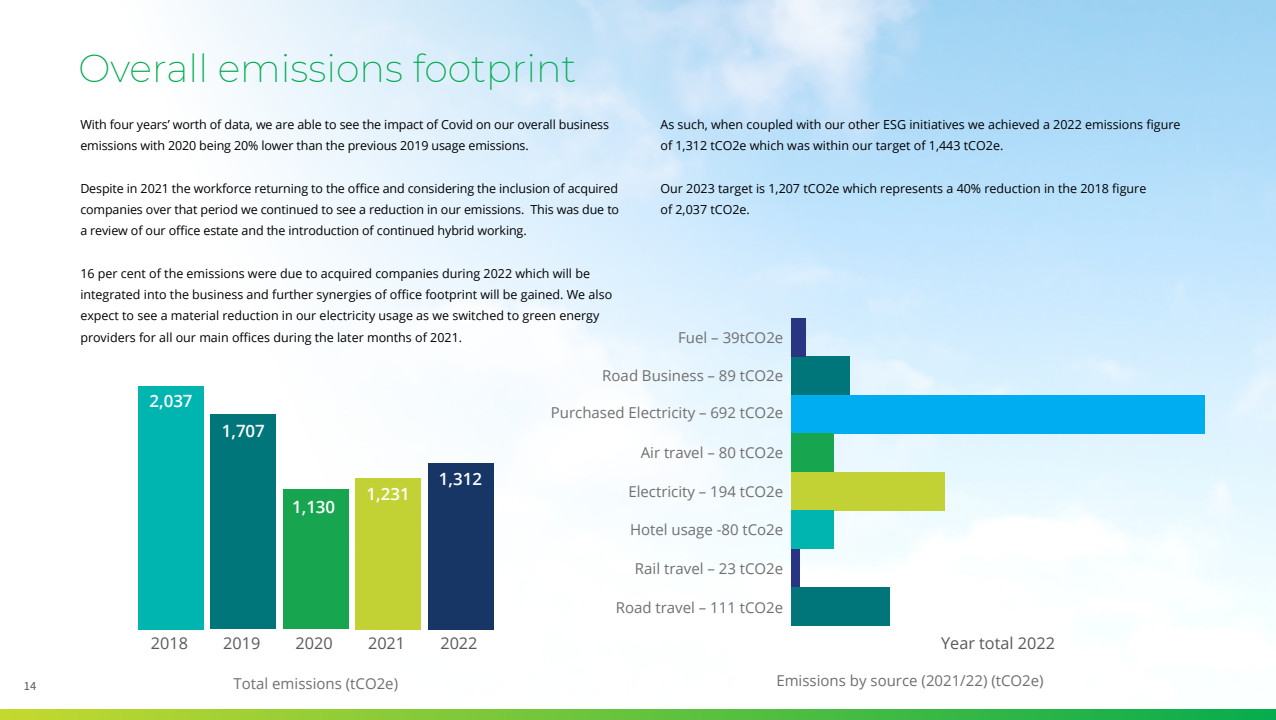
<style>
.page{position:relative;width:1276px;height:720px;background:#fff}
.page>*{position:absolute;margin:0;border:0;box-sizing:border-box;transform-origin:0 0}
.t1{font:200 38.12px "Montserrat";color:#00ab4f}
.t2{font:600 16.88px "Open Sans";color:#fff}
.t3{font:16.25px "Open Sans";color:#59595c}
.t4{font:15px "Open Sans";color:#706f6f}
.t5{font:12.5px/21.2px "Open Sans";color:#000}
.t6{font:12.5px "Source Sans Pro";color:#59595c}
</style>
<div class="page">
<img style="left:138px;top:0;width:1138px;height:630px">
<svg style="left:0;top:709px;width:1276px;height:10px;background:#65c23d"></svg>
<div style="left:138px;top:386px;width:66px;height:243px;background:#00b5b0"></div>
<div style="left:210px;top:414px;width:66px;height:215px;background:#00757a"></div>
<div style="left:283px;top:489px;width:66px;height:140px;background:#17a64f"></div>
<div style="left:355px;top:477px;width:66px;height:152px;background:#c2d133"></div>
<div style="left:428px;top:462px;width:65px;height:167px;background:#173666"></div>
<div style="left:791px;top:548px;width:9px;height:39px;background:#283583"></div>
<div style="left:791px;top:356px;width:59px;height:38px;background:#00757a"></div>
<div style="left:791px;top:318px;width:15px;height:38px;background:#283583"></div>
<div style="left:791px;top:394px;width:414px;height:39px;background:#00adf0"></div>
<div style="left:791px;top:433px;width:42px;height:39px;background:#17a64f"></div>
<div style="left:791px;top:471px;width:153px;height:39px;background:#c2d133"></div>
<div style="left:791px;top:510px;width:42px;height:38px;background:#00b5b0"></div>
<div style="left:791px;top:587px;width:99px;height:39px;background:#00757a"></div>
<p class="t6" style="left:24px;top:676px;width:14px">14</p>
<h1 class="t1" style="left:79px;top:43px;width:499px">Overall emissions footprint</h1>
<p class="t5" style="left:80px;top:113px;width:530px">With four years’ worth of data, we are able to see the impact of Covid on our overall business emissions with 2020 being 20% lower than the previous 2019 usage emissions.</p>
<p class="t5" style="left:80px;top:177px;width:540px;text-align:justify">Despite in 2021 the workforce returning to the office and considering the inclusion of acquired companies over that period we continued to see a reduction in our emissions. This was due to a review of our office estate and the introduction of continued hybrid working.</p>
<p class="t5" style="left:80px;top:262px;width:533px">16 per cent of the emissions were due to acquired companies during 2022 which will be integrated into the business and further synergies of office footprint will be gained. We also expect to see a material reduction in our electricity usage as we switched to green energy providers for all our main offices during the later months of 2021.</p>
<p class="t5" style="left:660px;top:113px;width:521px">As such, when coupled with our other ESG initiatives we achieved a 2022 emissions figure of 1,312 tCO2e which was within our target of 1,443 tCO2e.</p>
<p class="t5" style="left:660px;top:177px;width:487px">Our 2023 target is 1,207 tCO2e which represents a 40% reduction in the 2018 figure of 2,037 tCO2e.</p>
<p class="t4" style="left:678px;top:327px;width:107px">Fuel – 39tCO2e</p>
<h2 class="t2" style="left:149px;top:389px;width:45px">2,037</h2>
<h2 class="t2" style="left:222px;top:419px;width:45px">1,707</h2>
<h2 class="t2" style="left:292px;top:495px;width:45px">1,130</h2>
<h2 class="t2" style="left:367px;top:482px;width:45px">1,231</h2>
<h2 class="t2" style="left:439px;top:467px;width:45px">1,312</h2>
<h3 class="t3" style="left:151px;top:632px;width:39px">2018</h3>
<h3 class="t3" style="left:223px;top:632px;width:39px">2019</h3>
<h3 class="t3" style="left:296px;top:632px;width:39px">2020</h3>
<h3 class="t3" style="left:368px;top:632px;width:39px">2021</h3>
<h3 class="t3" style="left:440px;top:632px;width:39px">2022</h3>
<p class="t4" style="left:233px;top:672px;width:166px">Total emissions (tCO2e)</p>
<p class="t4" style="left:602px;top:365px;width:182px">Road Business – 89 tCO2e</p>
<p class="t4" style="left:551px;top:402px;width:234px">Purchased Electricity – 692 tCO2e</p>
<p class="t4" style="left:640px;top:442px;width:144px">Air travel – 80 tCO2e</p>
<p class="t4" style="left:628px;top:481px;width:156px">Electricity – 194 tCO2e</p>
<p class="t4" style="left:630px;top:519px;width:155px">Hotel usage -80 tCo2e</p>
<p class="t4" style="left:635px;top:558px;width:150px">Rail travel – 23 tCO2e</p>
<p class="t4" style="left:616px;top:596px;width:169px">Road travel – 111 tCO2e</p>
<h3 class="t3" style="left:941px;top:631px;width:115px">Year total 2022</h3>
<p class="t4" style="left:776px;top:670px;width:269px">Emissions by source (2021/22) (tCO2e)</p>
</div>
